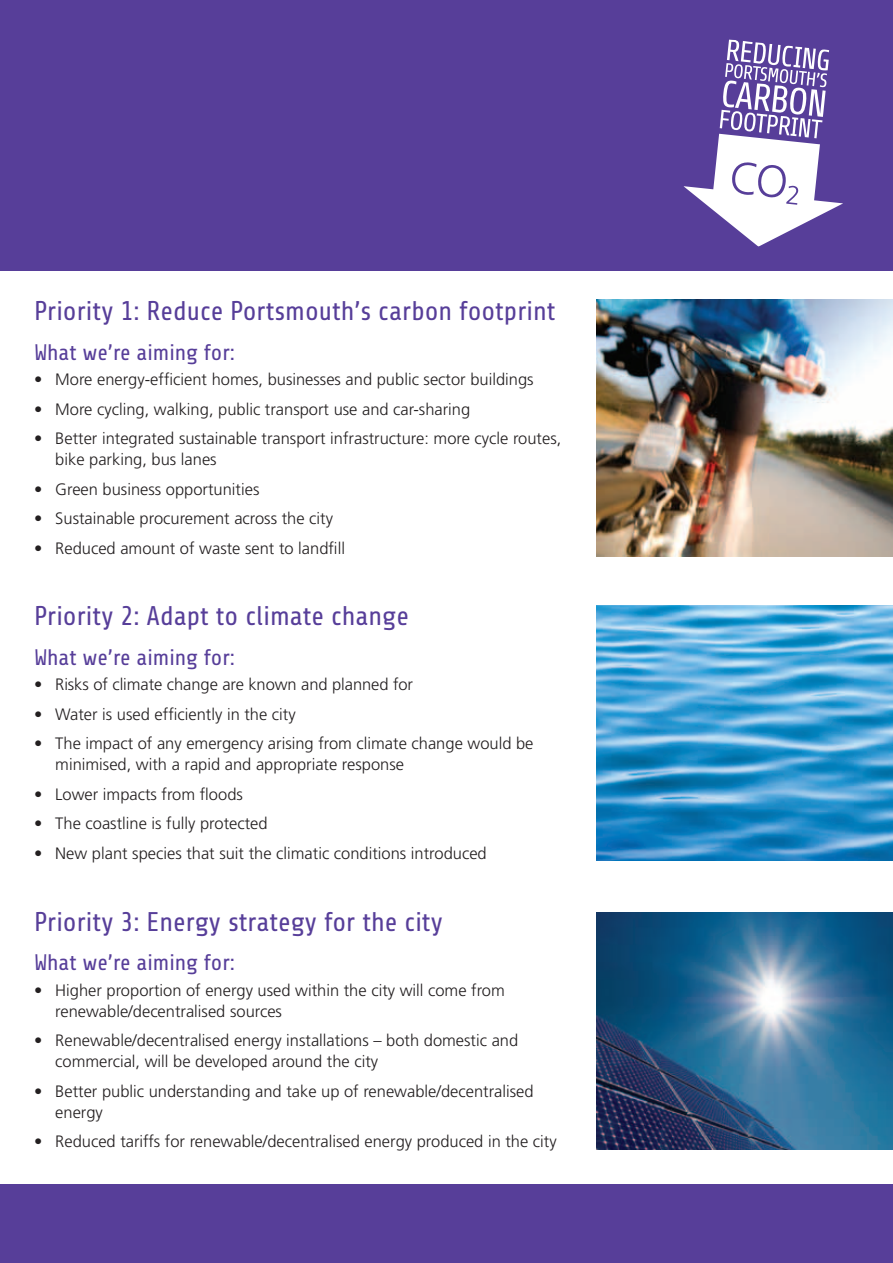
<style>
.page{position:relative;width:893px;height:1263px;background:#fff}
.page>*{position:absolute;margin:0;border:0;box-sizing:border-box;transform-origin:0 0}
.t1{font:27px "Share";color:#573e99}
.t2{font:22.5px "Share";color:#573e99}
.t3{font:300 16.5px/21px "Frutiger";color:#231f20}
</style>
<div class="page">
<div style="left:0;top:1184px;width:893px;height:79px;background:#573e99"></div>
<div style="left:0;top:0;width:893px;height:270px;background:#573e99"></div>
<img style="left:596px;top:300px;width:297px;height:256px">
<img style="left:596px;top:912px;width:297px;height:237px">
<img style="left:596px;top:606px;width:297px;height:254px">
<svg style="left:683px;top:39px;width:160px;height:208px"></svg>
<h1 class="t1" style="left:34px;top:296px;width:523px">Priority 1: Reduce Portsmouth’s carbon footprint</h1>
<h2 class="t2" style="left:34px;top:340px;width:203px">What we’re aiming for:</h2>
<p class="t3" style="left:34px;top:369px;width:501px">• More energy-efficient homes, businesses and public sector buildings</p>
<p class="t3" style="left:34px;top:399px;width:438px">• More cycling, walking, public transport use and car-sharing</p>
<p class="t3" style="left:55px;top:428px;width:508px;text-indent:-21px">• Better integrated sustainable transport infrastructure: more cycle routes, bike parking, bus lanes</p>
<p class="t3" style="left:34px;top:479px;width:227px">• Green business opportunities</p>
<p class="t3" style="left:34px;top:508px;width:301px">• Sustainable procurement across the city</p>
<p class="t3" style="left:34px;top:538px;width:312px">• Reduced amount of waste sent to landfill</p>
<h1 class="t1" style="left:34px;top:601px;width:376px">Priority 2: Adapt to climate change</h1>
<h2 class="t2" style="left:34px;top:645px;width:203px">What we’re aiming for:</h2>
<p class="t3" style="left:34px;top:674px;width:381px">• Risks of climate change are known and planned for</p>
<p class="t3" style="left:34px;top:704px;width:263px">• Water is used efficiently in the city</p>
<p class="t3" style="left:55px;top:733px;width:480px;text-indent:-21px">• The impact of any emergency arising from climate change would be minimised, with a rapid and appropriate response</p>
<p class="t3" style="left:34px;top:784px;width:210px">• Lower impacts from floods</p>
<p class="t3" style="left:34px;top:813px;width:235px">• The coastline is fully protected</p>
<p class="t3" style="left:34px;top:843px;width:454px">• New plant species that suit the climatic conditions introduced</p>
<h1 class="t1" style="left:34px;top:907px;width:411px">Priority 3: Energy strategy for the city</h1>
<h2 class="t2" style="left:34px;top:950px;width:203px">What we’re aiming for:</h2>
<p class="t3" style="left:55px;top:980px;width:451px;text-indent:-21px">• Higher proportion of energy used within the city will come from renewable/decentralised sources</p>
<p class="t3" style="left:55px;top:1030px;width:464px;text-indent:-21px">• Renewable/decentralised energy installations – both domestic and commercial, will be developed around the city</p>
<p class="t3" style="left:55px;top:1081px;width:480px;text-indent:-21px">• Better public understanding and take up of renewable/decentralised energy</p>
<p class="t3" style="left:34px;top:1131px;width:524px">• Reduced tariffs for renewable/decentralised energy produced in the city</p>
</div>
